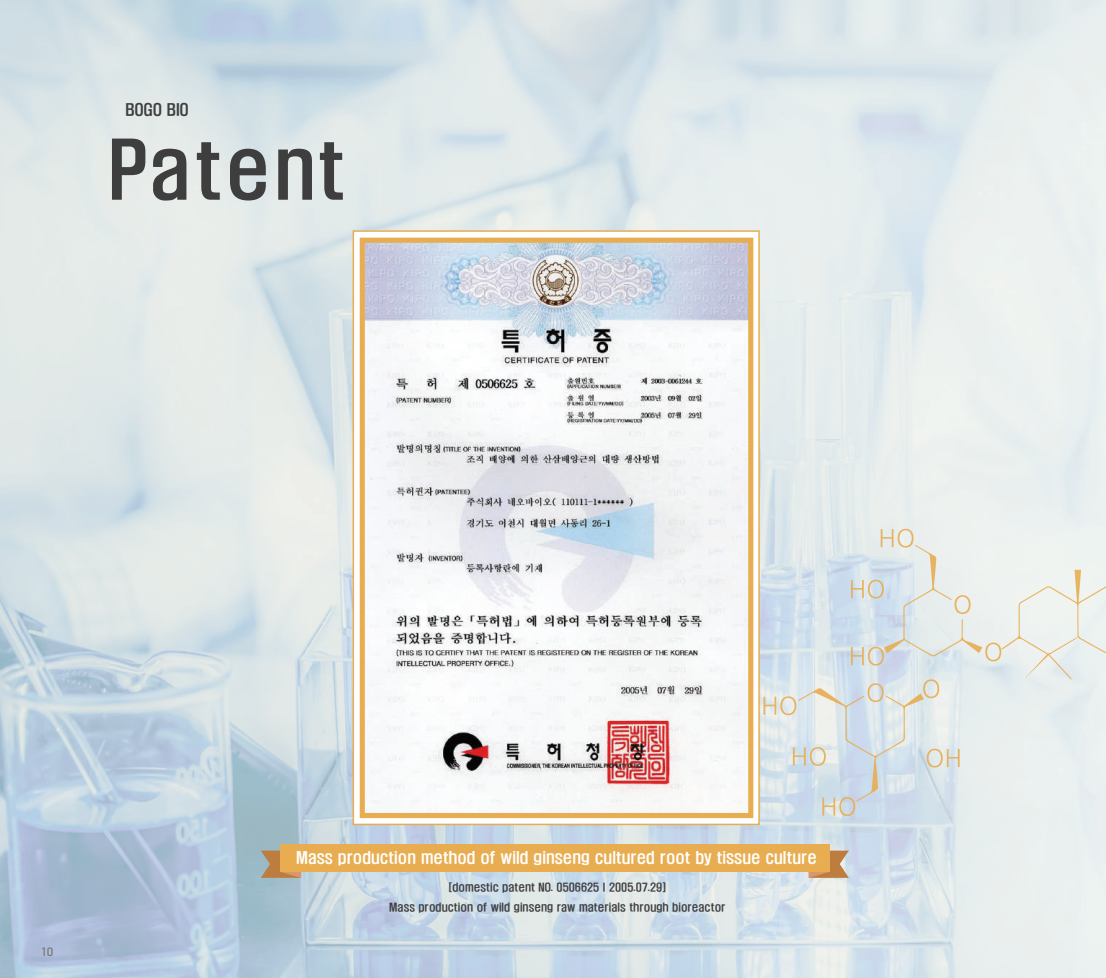
<style>
.page{position:relative;width:1106px;height:978px;background:#fff}
.page>*{position:absolute;margin:0;border:0;box-sizing:border-box;transform-origin:0 0}
.t1{font:72px "H2 hdr M";letter-spacing:.05em;color:#3e3e3f}
.t2{font:15px "H2 hdr M";color:#fff}
.t3{font:15px "H2 hdr M";color:#3e3e3f}
.t4{font:12px "Bahnschrift 400 100";color:#797a7d;scale:1.1 1}
.t5{font:10.5px/19.5px "H2 hdr M";color:#3e3e3f;text-align:center}
</style>
<div class="page">
<img style="left:0;top:0;width:1106px;height:978px">
<svg style="left:352px;top:230px;width:407px;height:595px"></svg>
<svg style="left:763px;top:437px;width:343px;height:379px;background:#e2e9ea"></svg>
<svg style="left:360px;top:238px;width:393px;height:580px;fill:#f4f5f6"></svg>
<svg style="left:261px;top:851px;width:40px;height:27px"></svg>
<svg style="left:808px;top:851px;width:41px;height:27px"></svg>
<div style="left:280px;top:845px;width:549px;height:27px;background:#e8ad50"></div>
<h2 class="t3" style="left:125px;top:102px;width:65px">BOGO BIO</h2>
<h1 class="t1" style="left:108px;top:134px;width:238px">Patent</h1>
<p class="t4" style="left:42px;top:943px;width:12px">10</p>
<h2 class="t2" style="left:296px;top:850px;width:522px">Mass production method of wild ginseng cultured root by tissue culture</h2>
<p class="t5" style="left:389px;top:878px;width:338px">[domestic patent NO. 0506625 l 2005.07.29]<br>Mass production of wild ginseng raw materials through bioreactor</p>
</div>
